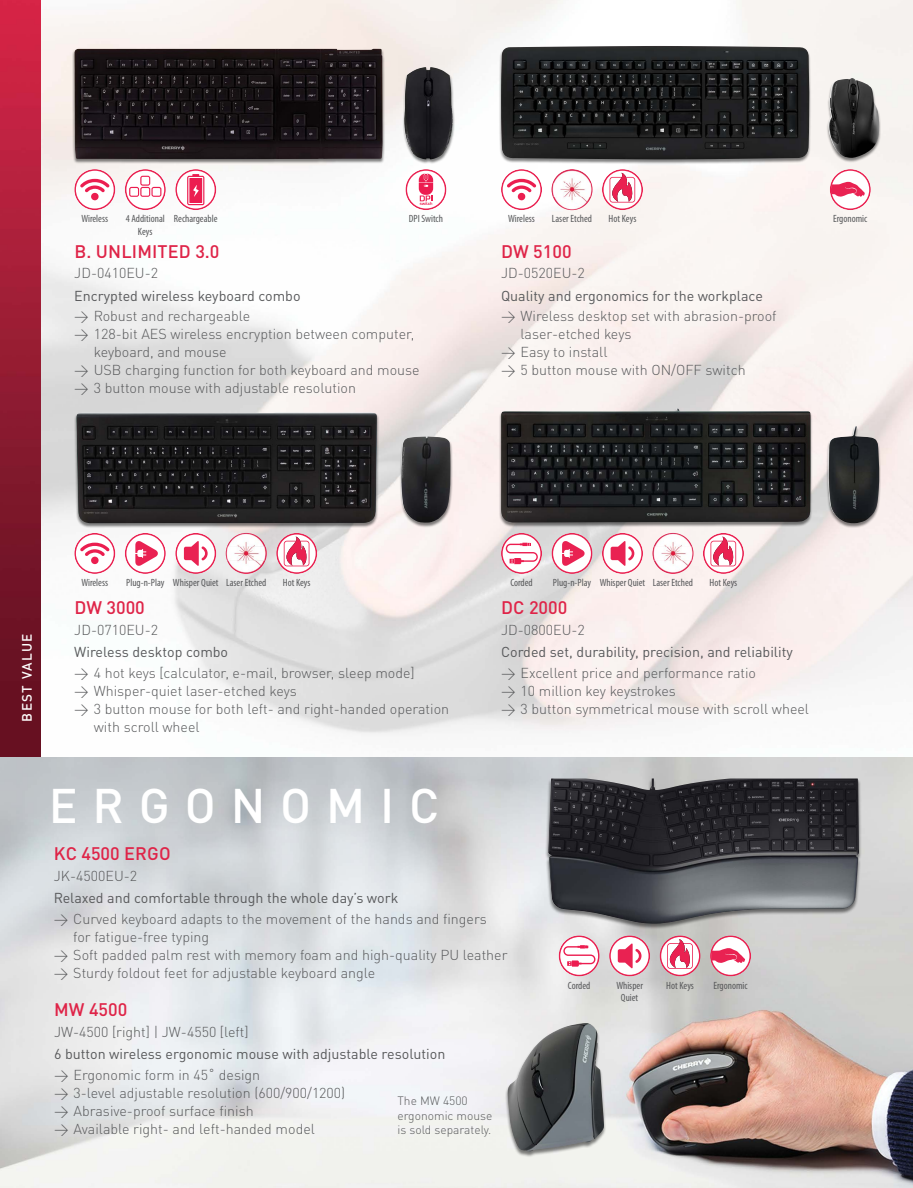
<style>
.page{position:relative;width:913px;height:1188px;background:#fff}
.page>*{position:absolute;margin:0;border:0;box-sizing:border-box;transform-origin:0 0}
.t1{font:500 48px "CHERRYDIN Pro";letter-spacing:.31em;color:#fff}
.t2{font:500 18px "CHERRYDIN Pro";color:#df2448}
.t3{font:300 14.25px/18px "CHERRYDIN Pro";color:#58595b}
.t4{font:14.25px "CHERRYDIN Pro";color:#58595b}
.t5{font:500 13.5px "CHERRYDIN Pro";letter-spacing:.1em;color:#fff}
.t6{font:300 12px/14.4px "CHERRYDIN Pro";color:#58595b}
.t7{font:condensed 10.5px/12.6px "Myriad Pro";color:#58595b;text-align:center}
</style>
<div class="page">
<img style="left:0;top:0;width:913px;height:1188px">
<div style="left:545px;top:779px;width:316px;height:151px;background:#000;opacity:.5"></div>
<img style="left:548px;top:778px;width:311px;height:146px">
<div style="left:505px;top:1023px;width:102px;height:134px;background:#000;opacity:.5"></div>
<img style="left:507px;top:1023px;width:97px;height:129px">
<svg style="left:558px;top:935px;width:41px;height:41px"></svg>
<svg style="left:560px;top:937px;width:38px;height:38px"></svg>
<svg style="left:609px;top:935px;width:41px;height:41px"></svg>
<svg style="left:610px;top:937px;width:38px;height:38px"></svg>
<svg style="left:659px;top:935px;width:41px;height:41px"></svg>
<svg style="left:661px;top:937px;width:38px;height:38px"></svg>
<svg style="left:710px;top:935px;width:41px;height:41px"></svg>
<svg style="left:711px;top:937px;width:38px;height:38px"></svg>
<svg style="left:74px;top:169px;width:41px;height:41px"></svg>
<svg style="left:76px;top:171px;width:38px;height:38px"></svg>
<svg style="left:125px;top:169px;width:41px;height:41px"></svg>
<svg style="left:126px;top:171px;width:38px;height:38px"></svg>
<svg style="left:175px;top:169px;width:41px;height:41px"></svg>
<svg style="left:177px;top:171px;width:38px;height:38px"></svg>
<svg style="left:405px;top:169px;width:41px;height:41px"></svg>
<svg style="left:407px;top:171px;width:38px;height:38px"></svg>
<div style="left:72px;top:49px;width:382px;height:115px;background:#000;opacity:.5"></div>
<img style="left:74px;top:49px;width:378px;height:110px">
<svg style="left:501px;top:169px;width:41px;height:41px"></svg>
<svg style="left:502px;top:171px;width:38px;height:38px"></svg>
<img style="left:551px;top:169px;width:41px;height:28px">
<img style="left:553px;top:197px;width:38px;height:13px">
<svg style="left:602px;top:169px;width:41px;height:41px"></svg>
<svg style="left:603px;top:171px;width:38px;height:38px"></svg>
<svg style="left:829px;top:169px;width:41px;height:41px"></svg>
<svg style="left:831px;top:171px;width:38px;height:38px"></svg>
<div style="left:498px;top:46px;width:383px;height:118px;background:#000;opacity:.5"></div>
<img style="left:501px;top:46px;width:378px;height:113px">
<svg style="left:74px;top:533px;width:41px;height:41px"></svg>
<svg style="left:76px;top:535px;width:38px;height:37px"></svg>
<svg style="left:125px;top:533px;width:41px;height:41px"></svg>
<svg style="left:126px;top:535px;width:38px;height:37px"></svg>
<svg style="left:175px;top:533px;width:41px;height:41px"></svg>
<svg style="left:177px;top:535px;width:38px;height:37px"></svg>
<img style="left:226px;top:533px;width:41px;height:28px">
<img style="left:227px;top:561px;width:38px;height:13px">
<svg style="left:276px;top:533px;width:41px;height:41px"></svg>
<svg style="left:278px;top:535px;width:38px;height:37px"></svg>
<div style="left:74px;top:413px;width:379px;height:115px;background:#000;opacity:.5"></div>
<img style="left:76px;top:413px;width:374px;height:110px">
<svg style="left:501px;top:533px;width:41px;height:41px"></svg>
<svg style="left:502px;top:535px;width:38px;height:37px"></svg>
<svg style="left:551px;top:533px;width:41px;height:41px"></svg>
<svg style="left:553px;top:535px;width:38px;height:37px"></svg>
<svg style="left:602px;top:533px;width:41px;height:41px"></svg>
<svg style="left:603px;top:535px;width:38px;height:37px"></svg>
<img style="left:652px;top:533px;width:41px;height:41px">
<svg style="left:703px;top:533px;width:41px;height:41px"></svg>
<svg style="left:704px;top:535px;width:38px;height:37px"></svg>
<div style="left:498px;top:409px;width:383px;height:119px;background:#000;opacity:.5"></div>
<img style="left:501px;top:409px;width:378px;height:114px">
<p class="t7" style="left:81px;top:212px;width:28px">Wireless</p>
<p class="t7" style="left:126px;top:212px;width:41px">4 Additional<br>Keys</p>
<p class="t7" style="left:174px;top:212px;width:45px">Rechargeable</p>
<p class="t7" style="left:409px;top:212px;width:36px">DPI Switch</p>
<p class="t7" style="left:508px;top:212px;width:28px">Wireless</p>
<p class="t7" style="left:552px;top:212px;width:42px">Laser Etched</p>
<p class="t7" style="left:608px;top:212px;width:29px">Hot Keys</p>
<p class="t7" style="left:833px;top:212px;width:36px">Ergonomic</p>
<p class="t2" style="left:74px;top:237px;width:147px">B. UNLIMITED 3.0</p>
<p class="t4" style="left:74px;top:284px;width:228px">Encrypted wireless keyboard combo</p>
<p class="t3" style="left:74px;top:263px;width:85px">JD-0410EU-2</p>
<p class="t3" style="left:74px;top:306px;width:177px">→ Robust and rechargeable</p>
<p class="t3" style="left:94px;top:324px;width:322px;text-indent:-19px">→ 128-bit AES wireless encryption between computer, keyboard, and mouse</p>
<p class="t3" style="left:74px;top:360px;width:347px">→ USB charging function for both keyboard and mouse</p>
<p class="t3" style="left:74px;top:378px;width:283px">→ 3 button mouse with adjustable resolution</p>
<p class="t2" style="left:501px;top:237px;width:72px">DW 5100</p>
<p class="t4" style="left:501px;top:284px;width:263px">Quality and ergonomics for the workplace</p>
<p class="t3" style="left:501px;top:263px;width:85px">JD-0520EU-2</p>
<p class="t3" style="left:520px;top:306px;width:257px;text-indent:-19px">→ Wireless desktop set with abrasion-proof laser-etched keys</p>
<p class="t3" style="left:501px;top:342px;width:108px">→ Easy to install</p>
<p class="t3" style="left:501px;top:360px;width:246px">→ 5 button mouse with ON/OFF switch</p>
<p class="t5" style="left:16px;top:722px;width:89px;rotate:-90deg">BEST VALUE</p>
<p class="t7" style="left:81px;top:576px;width:28px">Wireless</p>
<p class="t7" style="left:126px;top:576px;width:142px">Plug-n-Play Whisper Quiet Laser Etched</p>
<p class="t7" style="left:283px;top:576px;width:29px">Hot Keys</p>
<p class="t2" style="left:74px;top:593px;width:72px">DW 3000</p>
<p class="t4" style="left:74px;top:641px;width:155px">Wireless desktop combo</p>
<p class="t3" style="left:74px;top:619px;width:85px">JD-0710EU-2</p>
<p class="t3" style="left:74px;top:662px;width:342px">→ 4 hot keys [calculator, e-mail, browser, sleep mode]</p>
<p class="t3" style="left:74px;top:680px;width:224px">→ Whisper-quiet laser-etched keys</p>
<p class="t3" style="left:94px;top:698px;width:357px;text-indent:-19px">→ 3 button mouse for both left- and right-handed operation with scroll wheel</p>
<p class="t7" style="left:510px;top:576px;width:24px">Corded</p>
<p class="t7" style="left:553px;top:576px;width:142px">Plug-n-Play Whisper Quiet Laser Etched</p>
<p class="t7" style="left:709px;top:576px;width:29px">Hot Keys</p>
<p class="t2" style="left:501px;top:593px;width:68px">DC 2000</p>
<p class="t4" style="left:501px;top:641px;width:293px">Corded set, durability, precision, and reliability</p>
<p class="t3" style="left:501px;top:619px;width:85px">JD-0800EU-2</p>
<p class="t3" style="left:501px;top:662px;width:256px">→ Excellent price and performance ratio</p>
<p class="t3" style="left:501px;top:680px;width:176px">→ 10 million key keystrokes</p>
<p class="t3" style="left:501px;top:698px;width:309px">→ 3 button symmetrical mouse with scroll wheel</p>
<h1 class="t1" style="left:49px;top:766px;width:392px">ERGONOMIC</h1>
<p class="t2" style="left:54px;top:839px;width:118px">KC 4500 ERGO</p>
<p class="t4" style="left:54px;top:887px;width:346px">Relaxed and comfortable through the whole day’s work</p>
<p class="t3" style="left:54px;top:866px;width:85px">JK-4500EU-2</p>
<p class="t3" style="left:73px;top:909px;width:415px;text-indent:-19px">→ Curved keyboard adapts to the movement of the hands and fingers for fatigue-free typing</p>
<p class="t3" style="left:54px;top:945px;width:455px">→ Soft padded palm rest with memory foam and high-quality PU leather</p>
<p class="t3" style="left:54px;top:963px;width:323px">→ Sturdy foldout feet for adjustable keyboard angle</p>
<p class="t2" style="left:54px;top:995px;width:75px">MW 4500</p>
<p class="t4" style="left:54px;top:1043px;width:393px">6 button wireless ergonomic mouse with adjustable resolution</p>
<p class="t3" style="left:54px;top:1022px;width:196px">JW-4500 [right] | JW-4550 [left]</p>
<p class="t3" style="left:54px;top:1065px;width:208px">→ Ergonomic form in 45˚ design</p>
<p class="t3" style="left:54px;top:1083px;width:293px">→ 3-level adjustable resolution (600/900/1200)</p>
<p class="t3" style="left:54px;top:1101px;width:201px">→ Abrasive-proof surface finish</p>
<p class="t3" style="left:54px;top:1119px;width:262px">→ Available right- and left-handed model</p>
<p class="t6" style="left:397px;top:1093px;width:96px">The MW 4500 ergonomic mouse is sold separately.</p>
<p class="t7" style="left:568px;top:979px;width:24px">Corded</p>
<p class="t7" style="left:616px;top:979px;width:28px">Whisper<br>Quiet</p>
<p class="t7" style="left:666px;top:979px;width:29px">Hot Keys</p>
<p class="t7" style="left:713px;top:979px;width:36px">Ergonomic</p>
</div>
